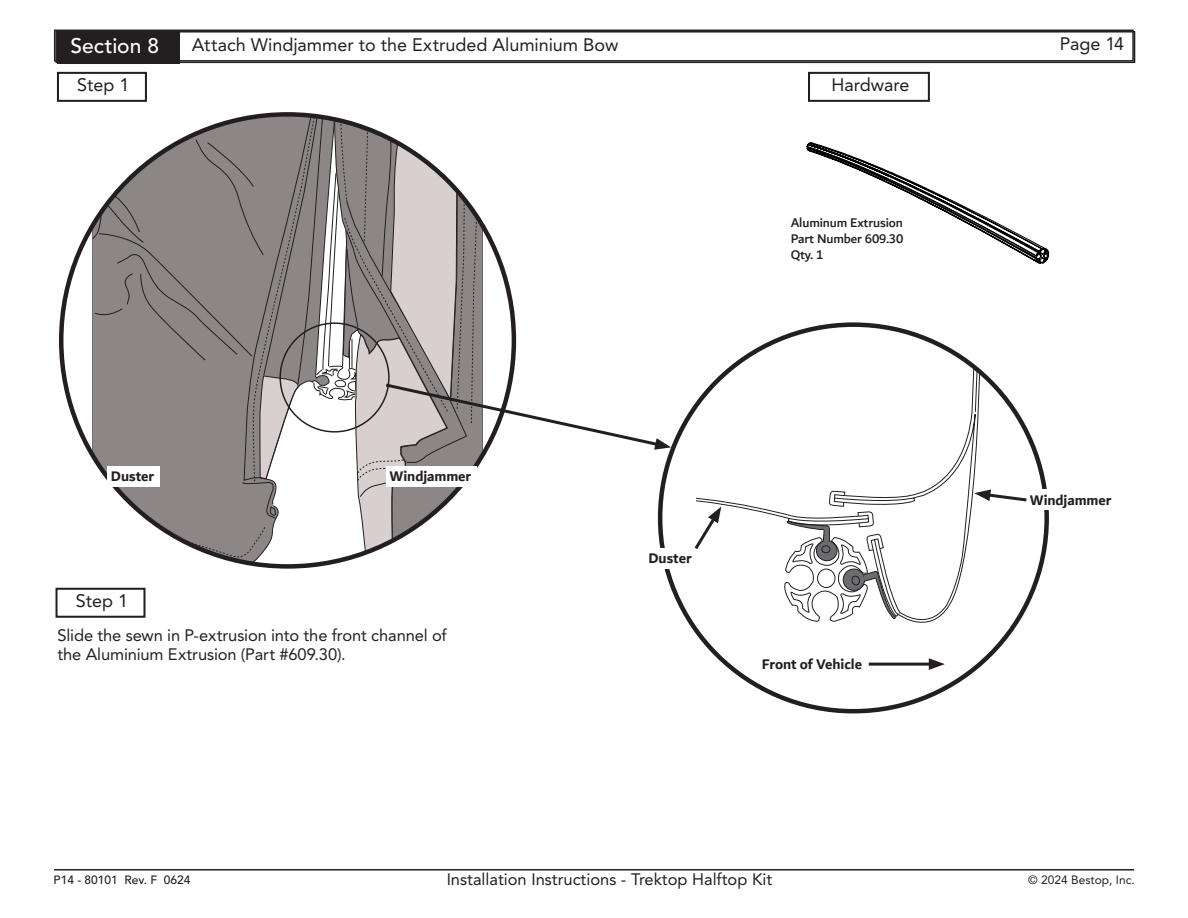
<style>
.page{position:relative;width:1188px;height:918px;background:#fff}
.page>*{position:absolute;margin:0;border:0;box-sizing:border-box;transform-origin:0 0}
.t1{font:500 21px "Avenir LT Std";color:#fff}
.t2{font:18px "Avenir LT Std";color:#231f20}
.t3{font:16.5px/19.5px "Avenir LT Std";letter-spacing:-.005em;color:#231f20}
.t4{font:700 15px "Dubai";letter-spacing:-.005em;color:#231f20}
.t5{font:500 13.5px "Dubai";letter-spacing:-.01em;color:#231f20}
.t6{font:500 12px "Avenir LT Std";color:#231f20}
.t7{font:12px "Avenir LT Std";color:#231f20}
</style>
<div class="page">
<div style="left:54px;top:30px;width:1080px;height:32px;border:2px solid #231f20"></div>
<hr style="left:54px;top:869px;width:1080px;height:2px;background:#231f20">
<div style="left:55px;top:31px;width:1080px;height:32px;border:2px solid #231f20"></div>
<div style="left:57px;top:33px;width:123px;height:31px;background:#231f20"></div>
<svg style="left:56px;top:71px;width:91px;height:31px"></svg>
<svg style="left:55px;top:587px;width:91px;height:31px"></svg>
<svg style="left:808px;top:71px;width:122px;height:31px"></svg>
<svg style="left:806px;top:142px;width:243px;height:122px"></svg>
<svg style="left:92px;top:114px;width:579px;height:452px"></svg>
<div style="left:279px;top:322px;width:111px;height:111px;border:2px solid #231f20;border-radius:50%"></div>
<div style="left:645px;top:548px;width:52px;height:21px;background:#fff"></div>
<svg style="left:692px;top:359px;width:338px;height:282px"></svg>
<hr style="left:869px;top:663px;width:65px;height:3px;background:#231f20">
<svg style="left:929px;top:658px;width:16px;height:12px"></svg>
<p class="t1" style="left:70px;top:34px;width:90px">Section 8</p>
<p class="t2" style="left:192px;top:34px;width:428px">Attach Windjammer to the Extruded Aluminium Bow</p>
<p class="t2" style="left:77px;top:74px;width:54px">Step 1</p>
<p class="t2" style="left:831px;top:74px;width:80px">Hardware</p>
<p class="t5" style="left:791px;top:214px;width:114px">Aluminum Extrusion</p>
<p class="t5" style="left:791px;top:230px;width:114px">Part Number 609.30</p>
<p class="t5" style="left:791px;top:247px;width:34px">Qty. 1</p>
<p class="t4" style="left:111px;top:467px;width:45px">Duster</p>
<p class="t4" style="left:390px;top:467px;width:83px">Windjammer</p>
<p class="t2" style="left:76px;top:590px;width:54px">Step 1</p>
<p class="t3" style="left:58px;top:625px;width:391px">Slide the sewn in P-extrusion into the front channel of the Aluminium Extrusion (Part #609.30).</p>
<p class="t4" style="left:648px;top:549px;width:45px">Duster</p>
<p class="t4" style="left:762px;top:655px;width:102px">Front of Vehicle</p>
<p class="t6" style="left:54px;top:873px;width:138px">P14 - 80101 Rev. F 0624</p>
<p class="t3" style="left:447px;top:870px;width:327px">Installation Instructions - Trektop Halftop Kit</p>
<p class="t2" style="left:1060px;top:34px;width:66px">Page 14</p>
<p class="t4" style="left:1030px;top:491px;width:83px">Windjammer</p>
<p class="t7" style="left:1028px;top:873px;width:108px">© 2024 Bestop, Inc.</p>
</div>
